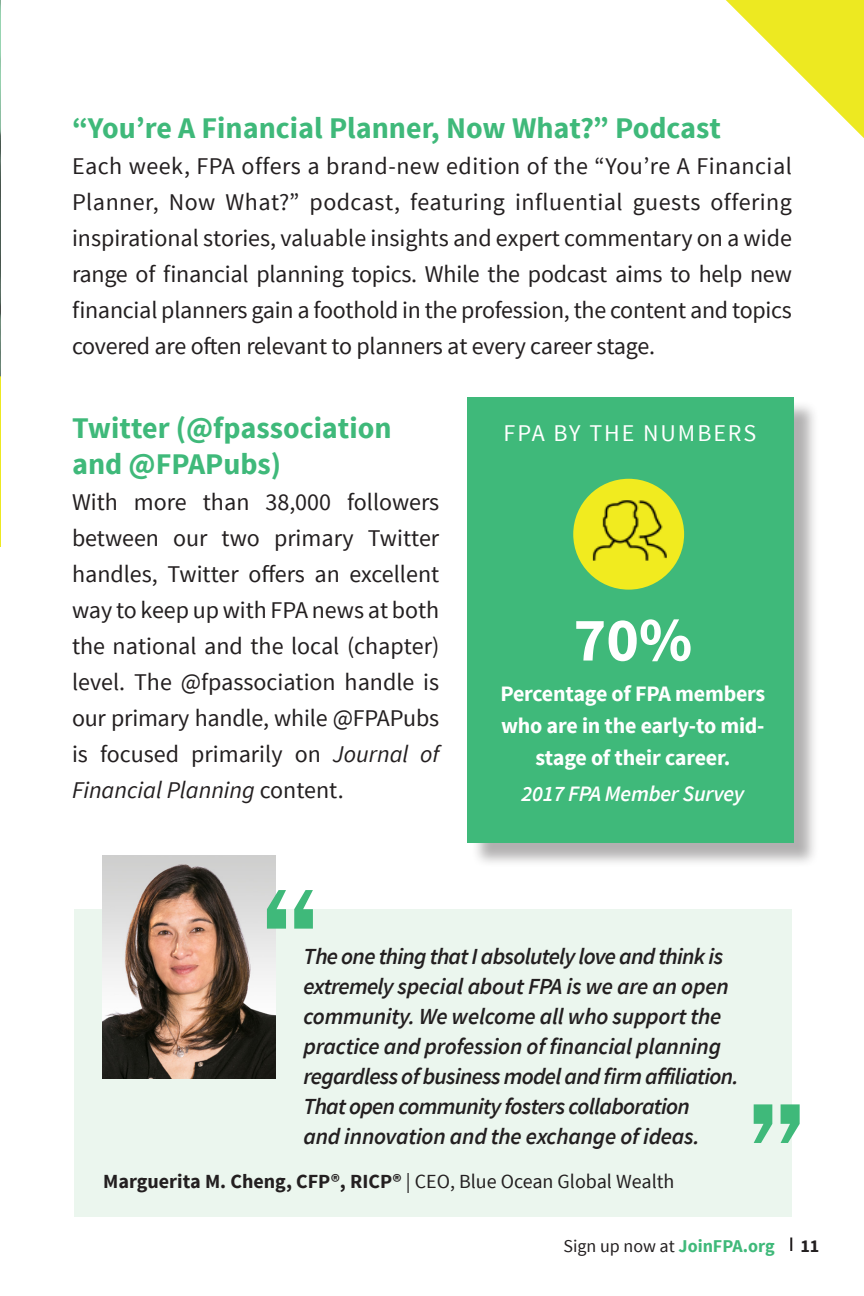
<style>
.page{position:relative;width:864px;height:1296px;background:#fff}
.page>*{position:absolute;margin:0;border:0;box-sizing:border-box;transform-origin:0 0}
.t1{font:600 141.6px "Franklin Gothic";color:#3fb97a}
.t2{font:700 62px "Source Sans Pro";color:#fff}
.SUBHEAD{font:700 30px/36px "Source Sans Pro";color:#3fb97a}
.TXT{font:24px/36px "Source Sans Pro";letter-spacing:-.01em;color:#231f20;text-align:justify}
.t3{font:24px "Source Sans Pro";letter-spacing:.08em;color:#fff}
.t4{font:italic 600 23px/30px "Source Sans Pro";letter-spacing:-.025em;color:#231f20}
.STATS{font:700 22px/32px "Source Sans Pro";letter-spacing:-.01em;color:#fff;text-align:center}
.STATS-2{font:italic 600 22px "Source Sans Pro";letter-spacing:-.01em;color:#fff}
.t5{font:700 20px "Source Sans Pro";color:#231f20}
.t6{font:18px "Source Sans Pro";color:#231f20}
.t7{font:700 18px "Source Sans Pro";color:#231f20}
.s1{font-style:italic}
.s2{font-weight:400}
.s3{font-weight:700;color:#3fb97a}
</style>
<div class="page">
<svg style="left:790px;top:1238px;width:2px;height:13px"></svg>
<svg style="left:0;top:0;width:1px;height:376px"></svg>
<div style="left:471px;top:400px;width:348px;height:468px;background:#231f20;opacity:.35"></div>
<div style="left:468px;top:397px;width:326px;height:446px;background:#3fb97a"></div>
<img style="left:573px;top:479px;width:111px;height:111px;border-radius:55px">
<svg style="left:726px;top:0;width:138px;height:138px"></svg>
<div style="left:74px;top:909px;width:718px;height:308px;background:#ebf6ee"></div>
<img style="left:102px;top:855px;width:174px;height:224px">
<p class="SUBHEAD" style="left:72px;top:111px;width:651px">“You’re A Financial Planner, Now What?” Podcast</p>
<p class="TXT" style="left:72px;top:149px;width:722px">Each week, FPA offers a brand-new edition of the “You’re A Financial Planner, Now What?” podcast, featuring influential guests offering inspirational stories, valuable insights and expert commentary on a wide range of financial planning topics. While the podcast aims to help new financial planners gain a foothold in the profession, the content and topics covered are often relevant to planners at every career stage.</p>
<p class="SUBHEAD" style="left:72px;top:411px;width:321px">Twitter (@fpassociation and @FPAPubs)</p>
<p class="TXT" style="left:72px;top:485px;width:369px">With more than 38,000 followers between our two primary Twitter handles, Twitter offers an excellent way to keep up with FPA news at both the national and the local (chapter) level. The @fpassociation handle is our primary handle, while @FPAPubs is focused primarily on <span class="s1">Journal of Financial Planning</span> content.</p>
<p class="t3" style="left:504px;top:418px;width:254px">FPA BY THE NUMBERS</p>
<p class="t2" style="left:574px;top:600px;width:120px">70%</p>
<p class="STATS" style="left:500px;top:678px;width:266px">Percentage of FPA members who are in the early-to mid&shy;stage of their career.</p>
<p class="STATS-2" style="left:522px;top:779px;width:224px">2017 FPA Member Survey</p>
<p class="t1" style="left:259px;top:850px;width:64px">“</p>
<p class="t4" style="left:303px;top:941px;width:437px">The one thing that I absolutely love and think is extremely special about FPA is we are an open community. We welcome all who support the practice and profession of financial planning regardless of business model and firm affiliation.<br>That open community fosters collaboration<br>and innovation and the exchange of ideas.</p>
<p class="t5" style="left:103px;top:1169px;width:573px">Marguerita M. Cheng, CFP®, RICP® <span class="s2">| CEO, Blue Ocean Global Wealth</span></p>
<p class="t1" style="left:808px;top:1183px;width:64px;rotate:-180deg">“</p>
<p class="t6" style="left:564px;top:1235px;width:213px">Sign up now at <span class="s3">JoinFPA.org</span></p>
<p class="t7" style="left:800px;top:1234px;width:21px">11</p>
</div>
